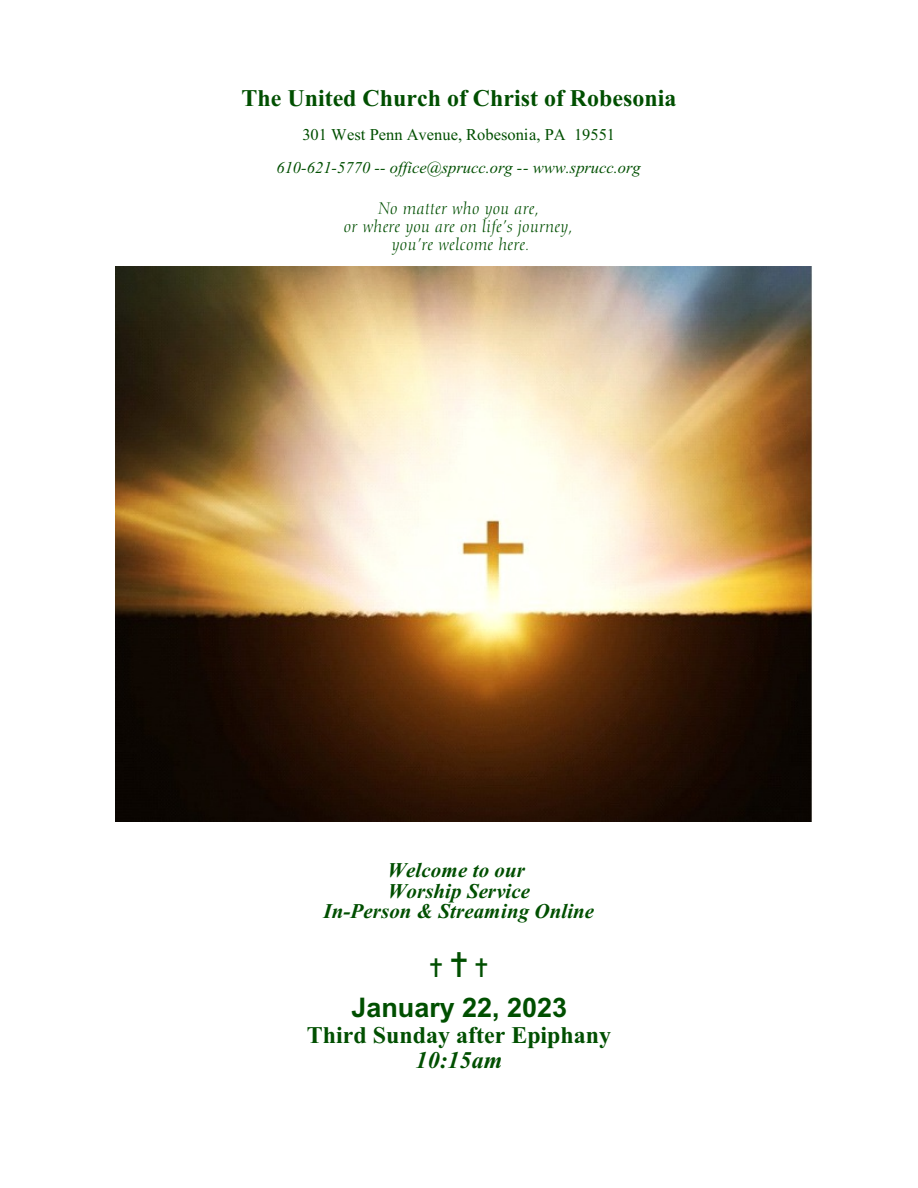
<style>
.page{position:relative;width:918px;height:1188px;background:#fff}
.page>*{position:absolute;margin:0;border:0;box-sizing:border-box;transform-origin:0 0}
.t1{font:700 27px "Arial";color:#004f00}
.t2{font:700 24px "Times New Roman";color:#004f00}
.t3{font:italic 700 24px "Times New Roman";letter-spacing:.005em;color:#004f00}
.t4{font:italic 700 21px/20.5px "Times New Roman";letter-spacing:.005em;color:#004f00;text-align:center}
.t5{font:italic 16.5px/17.7px "Calligraphic 810 BT";letter-spacing:.015em;color:#004f00;text-align:center}
.t6{font:italic 16.5px "Times New Roman";color:#004f00}
.t7{font:16.5px "Times New Roman";color:#004f00}
</style>
<div class="page">
<img style="left:115px;top:267px;width:699px;height:554px">
<h2 class="t2" style="left:242px;top:90px;width:436px">The United Church of Christ of Robesonia</h2>
<p class="t7" style="left:302px;top:129px;width:314px">301 West Penn Avenue, Robesonia, PA 19551</p>
<p class="t6" style="left:276px;top:162px;width:366px">610-621-5770 -- office@sprucc.org -- www.sprucc.org</p>
<p class="t5" style="left:344px;top:201px;width:231px">No matter who you are,<br>or where you are on life’s journey, you’re welcome here.</p>
<p class="t4" style="left:324px;top:862px;width:272px">Welcome to our<br>Worship Service<br>In-Person &amp; Streaming Online</p>
<h1 class="t1" style="left:351px;top:998px;width:217px">January 22, 2023</h1>
<h2 class="t2" style="left:307px;top:1027px;width:306px">Third Sunday after Epiphany</h2>
<h2 class="t3" style="left:416px;top:1052px;width:88px">10:15am</h2>
</div>
